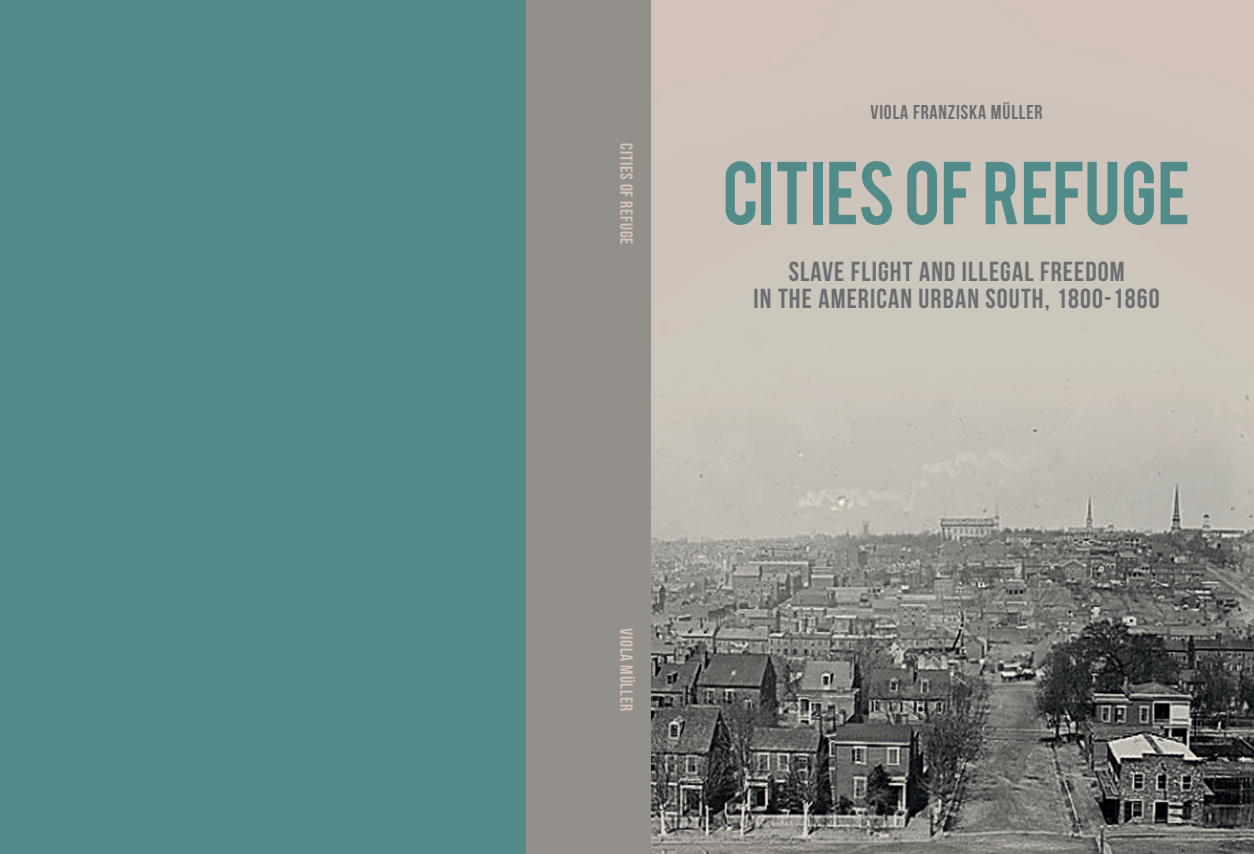
<style>
.page{position:relative;width:1254px;height:854px;background:#fff}
.page>*{position:absolute;margin:0;border:0;box-sizing:border-box;transform-origin:0 0}
.t1{font:70px "Bebas";letter-spacing:-.005em;color:#528c8a}
.t2{font:700 27.5px/27.5px "Bebas Neue";letter-spacing:.04em;color:#6c6d70;text-align:center}
.t3{font:700 20px "Bebas Neue";letter-spacing:.04em;color:#6c6d70}
.t4{font:700 17.5px "Bebas Neue";letter-spacing:.04em;color:#d5c4b8}
</style>
<div class="page">
<svg style="left:650px;top:0;width:604px;height:853px;background:#a6a19a"></svg>
<div style="left:0;top:0;width:650px;height:853px;background:#528c8a"></div>
<div style="left:526px;top:0;width:124px;height:853px;background:#93908b"></div>
<p class="t4" style="left:636px;top:143px;width:103px;rotate:90deg">CITIES OF REFUGE</p>
<p class="t3" style="left:870px;top:101px;width:174px">VIOLA FRANZISKA MÜLLER</p>
<h1 class="t1" style="left:722px;top:142px;width:470px">CITIES OF REFUGE</h1>
<p class="t2" style="left:753px;top:257px;width:408px">SLAVE FLIGHT AND ILLEGAL FREEDOM<br>IN THE AMERICAN URBAN SOUTH, 1800-1860</p>
<p class="t4" style="left:636px;top:628px;width:84px;rotate:90deg">VIOLA MÜLLER</p>
</div>
